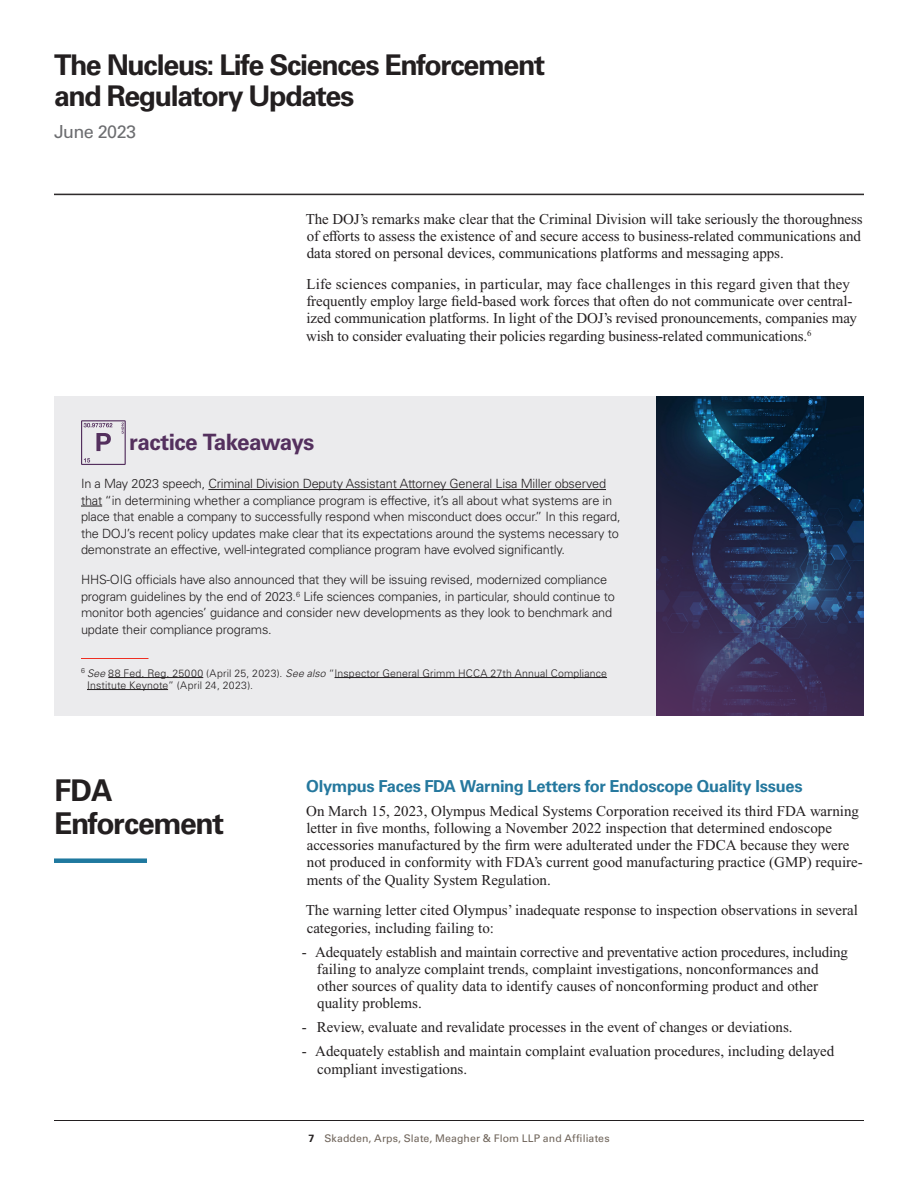
<style>
.page{position:relative;width:918px;height:1188px;background:#fff}
.page>*{position:absolute;margin:0;border:0;box-sizing:border-box;transform-origin:0 0}
.Box_header_LS{font:60px "Heart Breaking Bad";color:#54305e}
.Article_Title{font:700 30px/33px "Univers LT Std";letter-spacing:-.045em;color:#231f20}
.t1{font:700 28.5px/31.5px "Univers LT Std";letter-spacing:-.045em;color:#231f20}
.Box_header_LS-2{font:700 22.5px "Univers LT Std";letter-spacing:-.03em;color:#54305e}
.t2{font:18px "Univers LT Std";letter-spacing:-.03em;color:#6c6d70}
.First_Level_Heading{font:700 16.5px "Univers LT Std";letter-spacing:-.02em;color:#25789e}
.Main_Body{font:15px/17.2px "Times New Roman PS Std";color:#231f20}
.Chart_Body_Text{font:300 12.75px/16.5px "Univers LT Std";letter-spacing:-.015em;color:#231f20}
.Footnote{font:300 10.5px/12px "Univers LT Std";letter-spacing:.015em;color:#231f20}
.t3{font:10.5px "Univers LT Std";letter-spacing:.01em;color:#6f645a}
.s1{font-style:italic}
.s2{font-weight:700;color:#231f20}
</style>
<div class="page">
<hr style="left:54px;top:1120px;width:810px;height:1px;background:#231f20">
<hr style="left:54px;top:194px;width:810px;height:1px;background:#231f20">
<svg style="left:655px;top:396px;width:209px;height:320px"></svg>
<div style="left:54px;top:396px;width:601px;height:320px;background:#ebebed"></div>
<hr style="left:208px;top:489px;width:398px;height:1px;background:#231f20">
<svg style="left:81px;top:506px;width:21px;height:1px"></svg>
<hr style="left:81px;top:658px;width:67px;height:1px;background:#ee2e22">
<hr style="left:108px;top:677px;width:95px;height:1px;background:#231f20">
<hr style="left:335px;top:677px;width:272px;height:1px;background:#231f20">
<hr style="left:87px;top:689px;width:81px;height:1px;background:#231f20">
<div style="left:54px;top:858px;width:93px;height:5px;background:#1f799f"></div>
<h3 class="t1" style="left:54px;top:49px;width:493px">The Nucleus: Life Sciences Enforcement and Regulatory Updates</h3>
<p class="t2" style="left:54px;top:121px;width:84px">June 2023</p>
<p class="Main_Body" style="left:306px;top:210px;width:559px;text-align:justify">The DOJ’s remarks make clear that the Criminal Division will take seriously the thoroughness of efforts to assess the existence of and secure access to business-related communications and data stored on personal devices, communications platforms and messaging apps.</p>
<p class="Main_Body" style="left:306px;top:275px;width:552px">Life sciences companies, in particular, may face challenges in this regard given that they frequently employ large field-based work forces that often do not communicate over central&shy;ized communication platforms. In light of the DOJ’s revised pronouncements, companies may wish to consider evaluating their policies regarding business-related communications.<sup>6</sup></p>
<p class="Box_header_LS" style="left:81px;top:409px;width:49px">P</p>
<p class="Box_header_LS-2" style="left:129px;top:429px;width:187px">ractice Takeaways</p>
<p class="Chart_Body_Text" style="left:81px;top:476px;width:541px">In a May 2023 speech, Criminal Division Deputy Assistant Attorney General Lisa Miller observed that “in determining whether a compliance program is effective, it’s all about what systems are in place that enable a company to successfully respond when misconduct does occur.” In this regard, the DOJ’s recent policy updates make clear that its expectations around the systems necessary to demonstrate an effective, well-integrated compliance program have evolved significantly.</p>
<p class="Chart_Body_Text" style="left:81px;top:572px;width:535px">HHS-OIG officials have also announced that they will be issuing revised, modernized compliance program guidelines by the end of 2023.<sup>6</sup> Life sciences companies, in particular, should continue to monitor both agencies’ guidance and consider new developments as they look to benchmark and update their compliance programs.<sup>1</sup></p>
<p class="Footnote" style="left:87px;top:667px;width:522px;text-indent:-6px"><sup>6</sup> <span class="s1">See</span> 88 Fed. Reg. 25000 (April 25, 2023). <span class="s1">See also</span> “Inspector General Grimm HCCA 27th Annual Compliance<br>Institute Keynote” (April 24, 2023).</p>
<p class="Article_Title" style="left:54px;top:775px;width:171px">FDA<br>Enforcement</p>
<h1 class="First_Level_Heading" style="left:306px;top:776px;width:498px">Olympus Faces FDA Warning Letters for Endoscope Quality Issues</h1>
<p class="Main_Body" style="left:306px;top:802px;width:558px">On March 15, 2023, Olympus Medical Systems Corporation received its third FDA warning letter in five months, following a November 2022 inspection that determined endoscope accessories manufactured by the firm were adulterated under the FDCA because they were not produced in conformity with FDA’s current good manufacturing practice (GMP) require&shy;ments of the Quality System Regulation.</p>
<p class="Main_Body" style="left:306px;top:902px;width:554px">The warning letter cited Olympus’ inadequate response to inspection observations in several categories, including failing to:</p>
<p class="Main_Body" style="left:317px;top:943px;width:533px;text-indent:-15px">- Adequately establish and maintain corrective and preventative action procedures, including failing to analyze complaint trends, complaint investigations, nonconformances and other sources of quality data to identify causes of nonconforming product and other quality problems.</p>
<p class="Main_Body" style="left:302px;top:1019px;width:492px">- Review, evaluate and revalidate processes in the event of changes or deviations.</p>
<p class="Main_Body" style="left:317px;top:1043px;width:519px;text-indent:-15px">- Adequately establish and maintain complaint evaluation procedures, including delayed compliant investigations.</p>
<p class="t3" style="left:308px;top:1132px;width:303px"><span class="s2">7</span> Skadden, Arps, Slate, Meagher &amp; Flom LLP and Affiliates</p>
</div>
